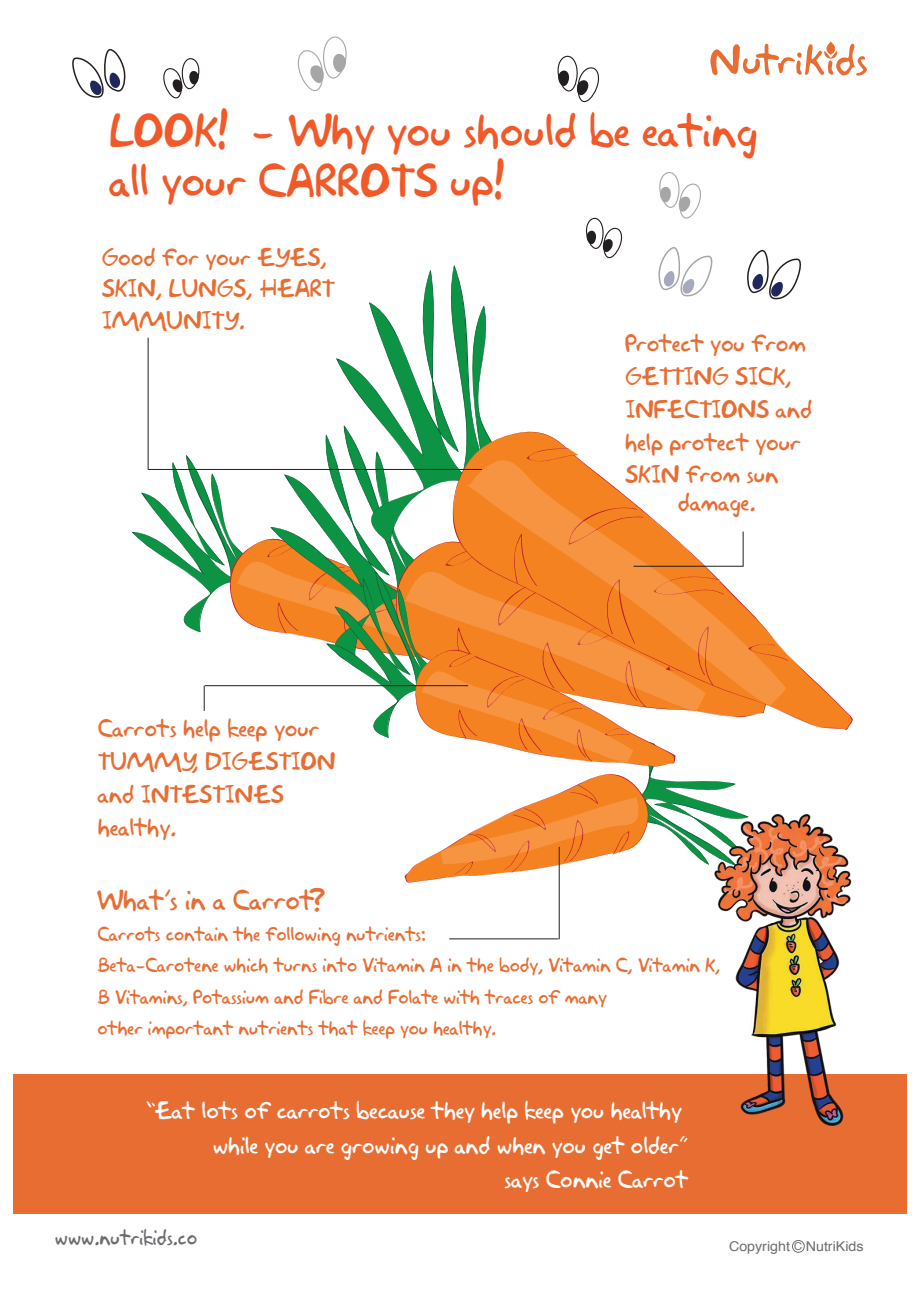
<style>
.page{position:relative;width:919px;height:1289px;background:#fff}
.page>*{position:absolute;margin:0;border:0;box-sizing:border-box;transform-origin:0 0}
.t1{font:42.15px/50.6px "Akbar Plain";color:#f15929}
.t2{font:25.5px "Akbar Plain";color:#e86d33}
.t3{font:22.5px/32.7px "Akbar Plain";color:#e86d33}
.t4{font:22.05px/34.5px "Akbar Plain";color:#fff;text-align:right}
.t5{font:19.5px "Akbar Plain";letter-spacing:.005em;color:#6c6d70;scale:.95 1}
.t6{font:18px/31.5px "Akbar Plain";color:#e86d33}
.t7{font:13.5px "Helvetica";color:#6c6d70;scale:1.05 1}
</style>
<div class="page">
<div style="left:13px;top:1074px;width:893px;height:140px;background:#e86d33"></div>
<svg style="left:710px;top:42px;width:156px;height:34px"></svg>
<svg style="left:557px;top:56px;width:42px;height:47px"></svg>
<div style="left:558px;top:70px;width:11px;height:16px;background:#231f20;border-radius:50%"></div>
<svg style="left:72px;top:49px;width:54px;height:49px"></svg>
<svg style="left:298px;top:37px;width:48px;height:54px"></svg>
<svg style="left:163px;top:58px;width:37px;height:41px"></svg>
<div style="left:189px;top:71px;width:10px;height:14px;background:#231f20;border-radius:50%"></div>
<div style="left:792px;top:1239px;width:12px;height:13px;border:1px solid #6c6d70;border-radius:50%"></div>
<svg style="left:805px;top:672px;width:48px;height:58px;fill:#f58220"></svg>
<hr style="left:558px;top:847px;width:1px;height:92px;background:#231f20">
<hr style="left:449px;top:938px;width:109px;height:1px;background:#231f20">
<svg style="left:132px;top:172px;width:673px;height:711px"></svg>
<hr style="left:205px;top:685px;width:263px;height:1px;background:#231f20">
<img style="left:698px;top:805px;width:154px;height:321px">
<p class="t1" style="left:110px;top:102px;width:649px">LOOK! - Why you should be eating all your CARROTS up!</p>
<p class="t3" style="left:102px;top:239px;width:234px;line-height:31.5px">Good for your EYES,<br>SKIN, LUNGS, HEART<br>IMMUNITY.</p>
<p class="t3" style="left:98px;top:710px;width:239px">Carrots help keep your<br>TUMMY, DIGESTION and INTESTINES healthy.</p>
<p class="t2" style="left:96px;top:879px;width:230px">What’s in a Carrot?</p>
<p class="t3" style="left:625px;top:325px;width:188px">Protect you from<br>GETTING SICK,<br>INFECTIONS and help protect your<br>SKIN from sun</p>
<p class="t3" style="left:677px;top:484px;width:79px">damage.</p>
<p class="t6" style="left:97px;top:916px;width:624px">Carrots contain the following nutrients:<br>Beta-Carotene which turns into Vitamin A in the body, Vitamin C, Vitamin K, B Vitamins, Potassium and Fibre and Folate with traces of many<br>other important nutrients that keep you healthy.</p>
<p class="t4" style="left:145px;top:1091px;width:544px">“Eat lots of carrots because they help keep you healthy while you are growing up and when you get older”<br>says Connie Carrot</p>
<p class="t5" style="left:55px;top:1221px;width:151px">www.nutrikids.co</p>
<p class="t7" style="left:729px;top:1235px;width:130px">Copyright NutriKids</p>
</div>
